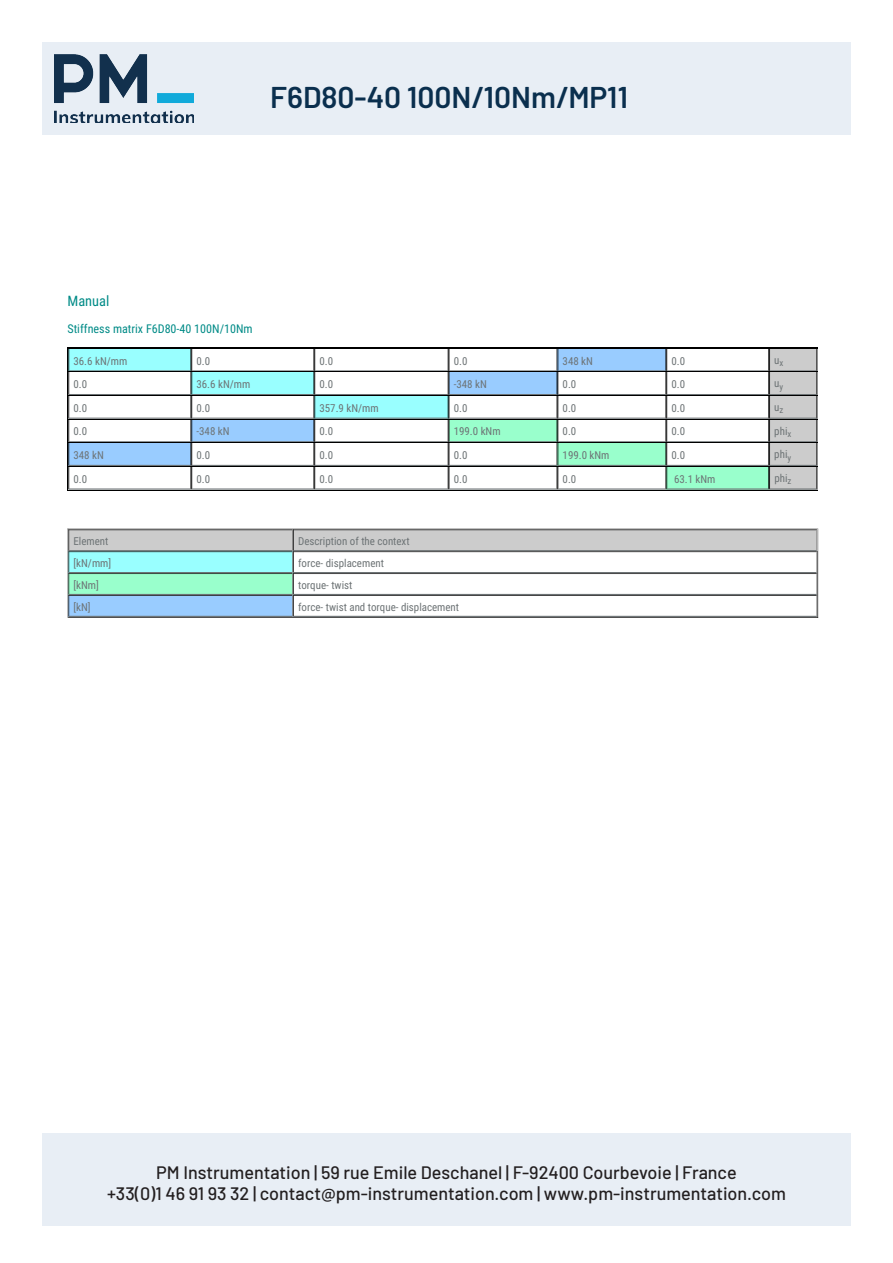
<style>
.page{position:relative;width:893px;height:1263px;background:#fff}
.page>*{position:absolute;margin:0;border:0;box-sizing:border-box;transform-origin:0 0}
.t1{font:600 30px "Barlow";color:#0a2f4e}
.t2{font:500 18px "Barlow";color:#231f20}
.t3{font:14.4px "Roboto Condensed";color:#008b87}
.t4{font:12.15px "Roboto Condensed";color:#008b87}
.t5{font:10.95px "Roboto Condensed";color:#6d7375}
</style>
<div class="page">
<div style="left:43px;top:1133px;width:807px;height:92px;background:#e8eef5"></div>
<div style="left:43px;top:43px;width:807px;height:92px;background:#e8eef5"></div>
<img style="left:54px;top:54px;width:140px;height:69px">
<hr style="left:67px;top:347px;width:751px;height:1px;background:#000">
<hr style="left:67px;top:490px;width:751px;height:1px;background:#000">
<hr style="left:67px;top:347px;width:1px;height:143px;background:#000">
<hr style="left:817px;top:347px;width:1px;height:143px;background:#000">
<svg style="left:68px;top:348px;width:749px;height:142px"></svg>
<svg style="left:67px;top:528px;width:751px;height:90px"></svg>
<h1 class="t1" style="left:404px;top:64px;width:92px">K3R110</h1>
<p class="t1" style="left:270px;top:78px;width:359px">F6D80-40 100N/10Nm/MP11</p>
<p class="t3" style="left:67px;top:294px;width:43px">Manual</p>
<p class="t4" style="left:67px;top:323px;width:187px">Stiffness matrix F6D80-40 100N/10Nm</p>
<p class="t5" style="left:74px;top:356px;width:55px">36.6 kN/mm</p>
<p class="t5" style="left:197px;top:356px;width:15px">0.0</p>
<p class="t5" style="left:319px;top:356px;width:15px">0.0</p>
<p class="t5" style="left:454px;top:356px;width:15px">0.0</p>
<p class="t5" style="left:563px;top:356px;width:32px">348 kN</p>
<p class="t5" style="left:671px;top:356px;width:15px">0.0</p>
<p class="t5" style="left:774px;top:355px;width:11px">u<sub>x</sub></p>
<p class="t5" style="left:74px;top:379px;width:15px">0.0</p>
<p class="t5" style="left:196px;top:379px;width:55px">36.6 kN/mm</p>
<p class="t5" style="left:319px;top:379px;width:15px">0.0</p>
<p class="t5" style="left:454px;top:379px;width:35px">-348 kN</p>
<p class="t5" style="left:563px;top:379px;width:15px">0.0</p>
<p class="t5" style="left:671px;top:379px;width:15px">0.0</p>
<p class="t5" style="left:774px;top:378px;width:10px">u<sub>y</sub></p>
<p class="t5" style="left:74px;top:403px;width:15px">0.0</p>
<p class="t5" style="left:196px;top:403px;width:15px">0.0</p>
<p class="t5" style="left:319px;top:403px;width:61px">357.9 kN/mm</p>
<p class="t5" style="left:454px;top:403px;width:15px">0.0</p>
<p class="t5" style="left:563px;top:403px;width:15px">0.0</p>
<p class="t5" style="left:671px;top:403px;width:15px">0.0</p>
<p class="t5" style="left:774px;top:402px;width:11px">u<sub>z</sub></p>
<p class="t5" style="left:74px;top:427px;width:15px">0.0</p>
<p class="t5" style="left:196px;top:427px;width:35px">-348 kN</p>
<p class="t5" style="left:319px;top:427px;width:15px">0.0</p>
<p class="t5" style="left:454px;top:427px;width:48px">199.0 kNm</p>
<p class="t5" style="left:563px;top:427px;width:15px">0.0</p>
<p class="t5" style="left:671px;top:427px;width:15px">0.0</p>
<p class="t5" style="left:774px;top:426px;width:19px">phi<sub>x</sub></p>
<p class="t5" style="left:74px;top:450px;width:32px">348 kN</p>
<p class="t5" style="left:196px;top:450px;width:15px">0.0</p>
<p class="t5" style="left:319px;top:450px;width:15px">0.0</p>
<p class="t5" style="left:454px;top:450px;width:15px">0.0</p>
<p class="t5" style="left:563px;top:450px;width:48px">199.0 kNm</p>
<p class="t5" style="left:671px;top:450px;width:15px">0.0</p>
<p class="t5" style="left:774px;top:449px;width:19px">phi<sub>y</sub></p>
<p class="t5" style="left:74px;top:474px;width:15px">0.0</p>
<p class="t5" style="left:196px;top:474px;width:15px">0.0</p>
<p class="t5" style="left:319px;top:474px;width:15px">0.0</p>
<p class="t5" style="left:454px;top:474px;width:15px">0.0</p>
<p class="t5" style="left:563px;top:474px;width:15px">0.0</p>
<p class="t5" style="left:674px;top:474px;width:43px">63.1 kNm</p>
<p class="t5" style="left:774px;top:473px;width:19px">phi<sub>z</sub></p>
<p class="t5" style="left:74px;top:536px;width:36px">Element</p>
<p class="t5" style="left:298px;top:536px;width:113px">Description of the context</p>
<p class="t5" style="left:74px;top:558px;width:39px">[kN/mm]</p>
<p class="t5" style="left:298px;top:558px;width:87px">force- displacement</p>
<p class="t5" style="left:74px;top:580px;width:27px">[kNm]</p>
<p class="t5" style="left:298px;top:580px;width:56px">torque- twist</p>
<p class="t5" style="left:74px;top:602px;width:19px">[kN]</p>
<p class="t5" style="left:298px;top:602px;width:162px">force- twist and torque- displacement</p>
<p class="t2" style="left:156px;top:1159px;width:582px">PM Instrumentation | 59 rue Emile Deschanel | F-92400 Courbevoie | France</p>
<p class="t2" style="left:107px;top:1181px;width:680px">+33(0)1 46 91 93 32 | contact@pm-instrumentation.com | www.pm-instrumentation.com</p>
</div>
